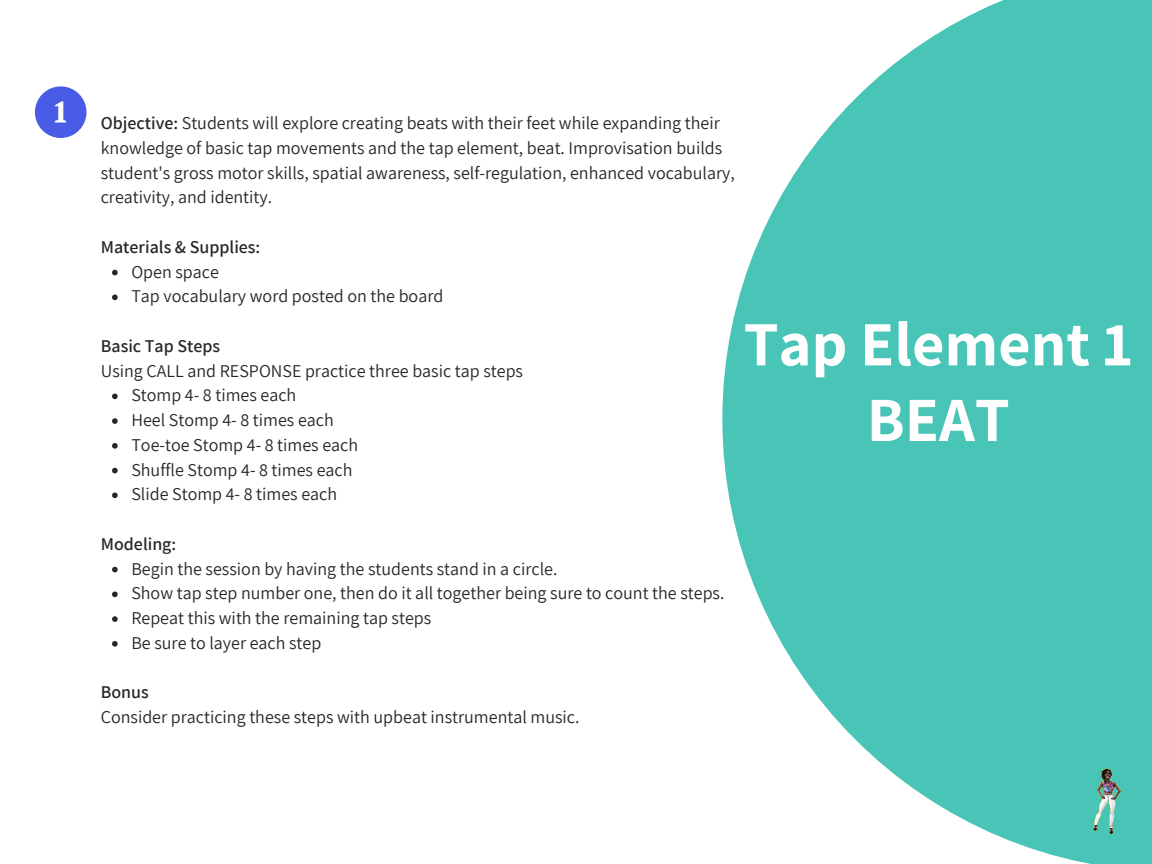
<style>
.page{position:relative;width:1152px;height:864px;background:#fff}
.page>*{position:absolute;margin:0;border:0;box-sizing:border-box;transform-origin:0 0}
.t1{font:700 63px/75.6px "Assistant";color:#fff;text-align:center}
.t2{font:700 31.95px "Halant";color:#fff}
.t3{font:18px/24.8px "Assistant";color:#272727}
.t4{font:600 18px "Assistant";color:#272727}
.s1{font-weight:600}
</style>
<div class="page">
<svg style="left:722px;top:0;width:430px;height:858px;fill:#48c5b7"></svg>
<svg style="left:112px;top:270px;width:6px;height:5px"></svg>
<svg style="left:112px;top:295px;width:6px;height:5px"></svg>
<svg style="left:112px;top:394px;width:6px;height:5px"></svg>
<svg style="left:112px;top:418px;width:6px;height:6px"></svg>
<svg style="left:112px;top:443px;width:6px;height:6px"></svg>
<svg style="left:112px;top:468px;width:6px;height:5px"></svg>
<svg style="left:112px;top:493px;width:6px;height:5px"></svg>
<svg style="left:112px;top:567px;width:6px;height:5px"></svg>
<svg style="left:112px;top:592px;width:6px;height:5px"></svg>
<svg style="left:112px;top:616px;width:6px;height:6px"></svg>
<svg style="left:112px;top:641px;width:6px;height:6px"></svg>
<div style="left:35px;top:86px;width:52px;height:52px;background:#495ce6;border-radius:50%"></div>
<img style="left:1063px;top:753px;width:89px;height:111px">
<h2 class="t2" style="left:55px;top:89px;width:13px">1</h2>
<p class="t3" style="left:101px;top:110px;width:636px"><span class="s1">Objective:</span> Students will explore creating beats with their feet while expanding their knowledge of basic tap movements and the tap element, beat. Improvisation builds student's gross motor skills, spatial awareness, self-regulation, enhanced vocabulary, creativity, and identity.</p>
<p class="t4" style="left:101px;top:235px;width:161px">Materials &amp; Supplies:</p>
<p class="t3" style="left:131px;top:259px;width:314px">Open space<br>Tap vocabulary word posted on the board</p>
<p class="t4" style="left:101px;top:334px;width:121px">Basic Tap Steps</p>
<p class="t3" style="left:101px;top:358px;width:424px">Using CALL and RESPONSE practice three basic tap steps</p>
<p class="t3" style="left:131px;top:382px;width:228px">Stomp 4- 8 times each<br>Heel Stomp 4- 8 times each<br>Toe-toe Stomp 4- 8 times each<br>Shuffle Stomp 4- 8 times each<br>Slide Stomp 4- 8 times each</p>
<h1 class="t1" style="left:744px;top:305px;width:391px">Tap Element 1<br>BEAT</h1>
<p class="t4" style="left:101px;top:532px;width:77px">Modeling:</p>
<p class="t3" style="left:131px;top:556px;width:595px">Begin the session by having the students stand in a circle.<br>Show tap step number one, then do it all together being sure to count the steps.<br>Repeat this with the remaining tap steps<br>Be sure to layer each step</p>
<p class="t4" style="left:101px;top:680px;width:50px">Bonus</p>
<p class="t3" style="left:101px;top:704px;width:480px">Consider practicing these steps with upbeat instrumental music.</p>
</div>
